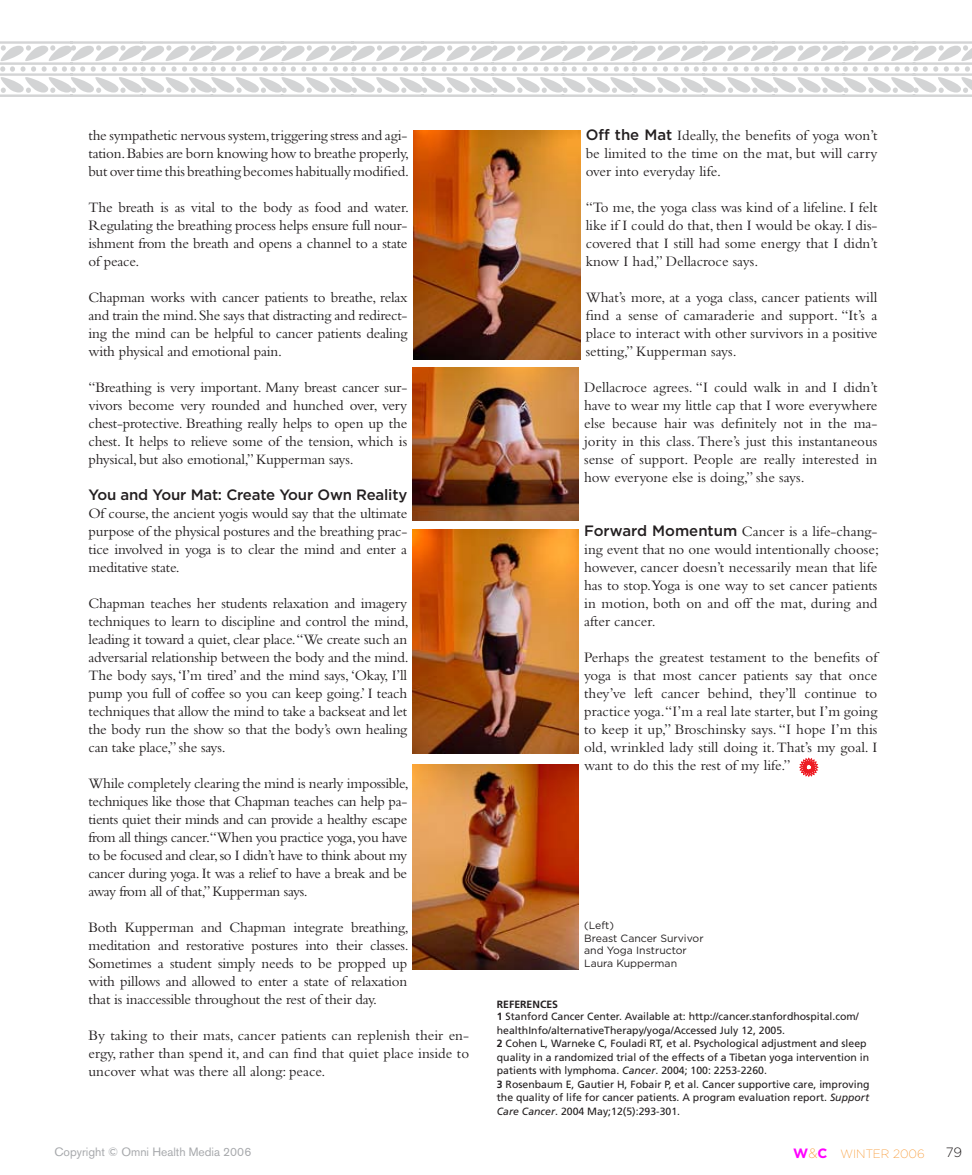
<style>
.page{position:relative;width:972px;height:1175px;background:#fff}
.page>*{position:absolute;margin:0;border:0;box-sizing:border-box;transform-origin:0 0}
.t1{font:15px/18px "Bembo";letter-spacing:-.015em;color:#231f20;text-align:justify}
.t2{font:500 15px "Gotham";letter-spacing:-.015em;color:#231f20}
.t3{font:300 13.5px "Gotham";color:#231f20}
.t4{font:12px "Akzidenz Grotesk BE";color:#a7a9ac}
.t5{font:200 12px "Gotham";color:#f78f20}
.t6{font:10.5px/13.4px "Frutiger";color:#231f20}
.t7{font:10.5px/12.6px "Gotham";color:#231f20}
.s1{font-family:"Gotham";font-weight:500}
.s2{font-weight:700}
.s3{font-style:italic}
.s4{font-weight:700;font-size:13.5px;color:#f0f}
.s5{font-size:13.5px}
</style>
<div class="page">
<img style="left:413px;top:131px;width:167px;height:228px">
<img style="left:413px;top:367px;width:166px;height:153px">
<img style="left:413px;top:529px;width:166px;height:224px">
<img style="left:413px;top:764px;width:166px;height:206px">
<svg style="left:799px;top:757px;width:19px;height:19px"></svg>
<svg style="left:0;top:41px;width:972px;height:56px"></svg>
<p class="t1" style="left:88px;top:126px;width:322px">the sympathetic nervous system, triggering stress and agi&shy;tation. Babies are born knowing how to breathe properly, but over time this breathing becomes habitually modified.</p>
<p class="t1" style="left:88px;top:198px;width:322px">The breath is as vital to the body as food and water.<br>Regulating the breathing process helps ensure full nour&shy;ishment from the breath and opens a channel to a state of peace.</p>
<p class="t1" style="left:88px;top:288px;width:321px">Chapman works with cancer patients to breathe, relax and train the mind. She says that distracting and redirect&shy;ing the mind can be helpful to cancer patients dealing with physical and emotional pain.</p>
<p class="t1" style="left:88px;top:378px;width:320px">“Breathing is very important. Many breast cancer sur&shy;vivors become very rounded and hunched over, very chest-protective. Breathing really helps to open up the chest. It helps to relieve some of the tension, which is physical, but also emotional,” Kupperman says.</p>
<p class="t2" style="left:88px;top:486px;width:320px">You and Your Mat: Create Your Own Reality</p>
<p class="t1" style="left:88px;top:504px;width:320px">Of course, the ancient yogis would say that the ultimate purpose of the physical postures and the breathing prac&shy;tice involved in yoga is to clear the mind and enter a meditative state.</p>
<p class="t1" style="left:88px;top:594px;width:322px">Chapman teaches her students relaxation and imagery techniques to learn to discipline and control the mind, leading it toward a quiet, clear place.“We create such an adversarial relationship between the body and the mind.<br>The body says, ‘I’m tired’ and the mind says, ‘Okay, I’ll pump you full of coffee so you can keep going.’ I teach techniques that allow the mind to take a backseat and let the body run the show so that the body’s own healing can take place,” she says.</p>
<p class="t1" style="left:88px;top:774px;width:322px">While completely clearing the mind is nearly impossible, techniques like those that Chapman teaches can help pa&shy;tients quiet their minds and can provide a healthy escape from all things cancer.“When you practice yoga, you have to be focused and clear, so I didn’t have to think about my cancer during yoga. It was a relief to have a break and be away from all of that,” Kupperman says.</p>
<p class="t1" style="left:88px;top:918px;width:322px">Both Kupperman and Chapman integrate breathing, meditation and restorative postures into their classes.<br>Sometimes a student simply needs to be propped up with pillows and allowed to enter a state of relaxation that is inaccessible throughout the rest of their day.</p>
<p class="t1" style="left:88px;top:1026px;width:382px">By taking to their mats, cancer patients can replenish their en&shy;ergy, rather than spend it, and can find that quiet place inside to uncover what was there all along: peace.</p>
<p class="t4" style="left:55px;top:1145px;width:198px">Copyright © Omni Health Media 2006</p>
<p class="t1" style="left:586px;top:126px;width:293px"><span class="s1">Off the Mat</span> Ideally, the benefits of yoga won’t be limited to the time on the mat, but will carry over into everyday life.</p>
<p class="t1" style="left:586px;top:198px;width:293px">“To me, the yoga class was kind of a lifeline. I felt like if I could do that, then I would be okay. I dis&shy;covered that I still had some energy that I didn’t know I had,” Dellacroce says.</p>
<p class="t1" style="left:586px;top:288px;width:293px">What’s more, at a yoga class, cancer patients will find a sense of camaraderie and support. “It’s a place to interact with other survivors in a positive setting,” Kupperman says.</p>
<p class="t1" style="left:584px;top:378px;width:295px">Dellacroce agrees. “I could walk in and I didn’t have to wear my little cap that I wore everywhere else because hair was definitely not in the ma&shy;jority in this class. There’s just this instantaneous sense of support. People are really interested in how everyone else is doing,” she says.</p>
<p class="t1" style="left:584px;top:522px;width:296px"><span class="s1">Forward Momentum</span> Cancer is a life-chang&shy;ing event that no one would intentionally choose; however, cancer doesn’t necessarily mean that life has to stop.Yoga is one way to set cancer patients in motion, both on and off the mat, during and after cancer.</p>
<p class="t1" style="left:584px;top:648px;width:295px">Perhaps the greatest testament to the benefits of yoga is that most cancer patients say that once they’ve left cancer behind, they’ll continue to practice yoga.“I’m a real late starter, but I’m going to keep it up,” Broschinsky says. “I hope I’m this old, wrinkled lady still doing it. That’s my goal. I want to do this the rest of my life.”</p>
<p class="t7" style="left:584px;top:919px;width:121px">(Left)<br>Breast Cancer Survivor and Yoga Instructor<br>Laura Kupperman</p>
<p class="t6" style="left:497px;top:997px;width:374px"><span class="s2">REFERENCES<br>1</span> Stanford Cancer Center. Available at: http://cancer.stanfordhospital.com/ healthInfo/alternativeTherapy/yoga/Accessed July 12, 2005.<br><span class="s2">2</span> Cohen L, Warneke C, Fouladi RT, et al. Psychological adjustment and sleep quality in a randomized trial of the effects of a Tibetan yoga intervention in patients with lymphoma. <span class="s3">Cancer</span>. 2004; 100: 2253-2260.<br><span class="s2">3</span> Rosenbaum E, Gautier H, Fobair P, et al. Cancer supportive care, improving the quality of life for cancer patients. A program evaluation report. <span class="s3">Support Care Cancer</span>. 2004 May;12(5):293-301.</p>
<p class="t5" style="left:793px;top:1146px;width:133px"><span class="s4">W</span><span class="s5">&amp;</span><span class="s4">C</span> WINTER 2006</p>
<p class="t3" style="left:946px;top:1145px;width:18px">79</p>
</div>
